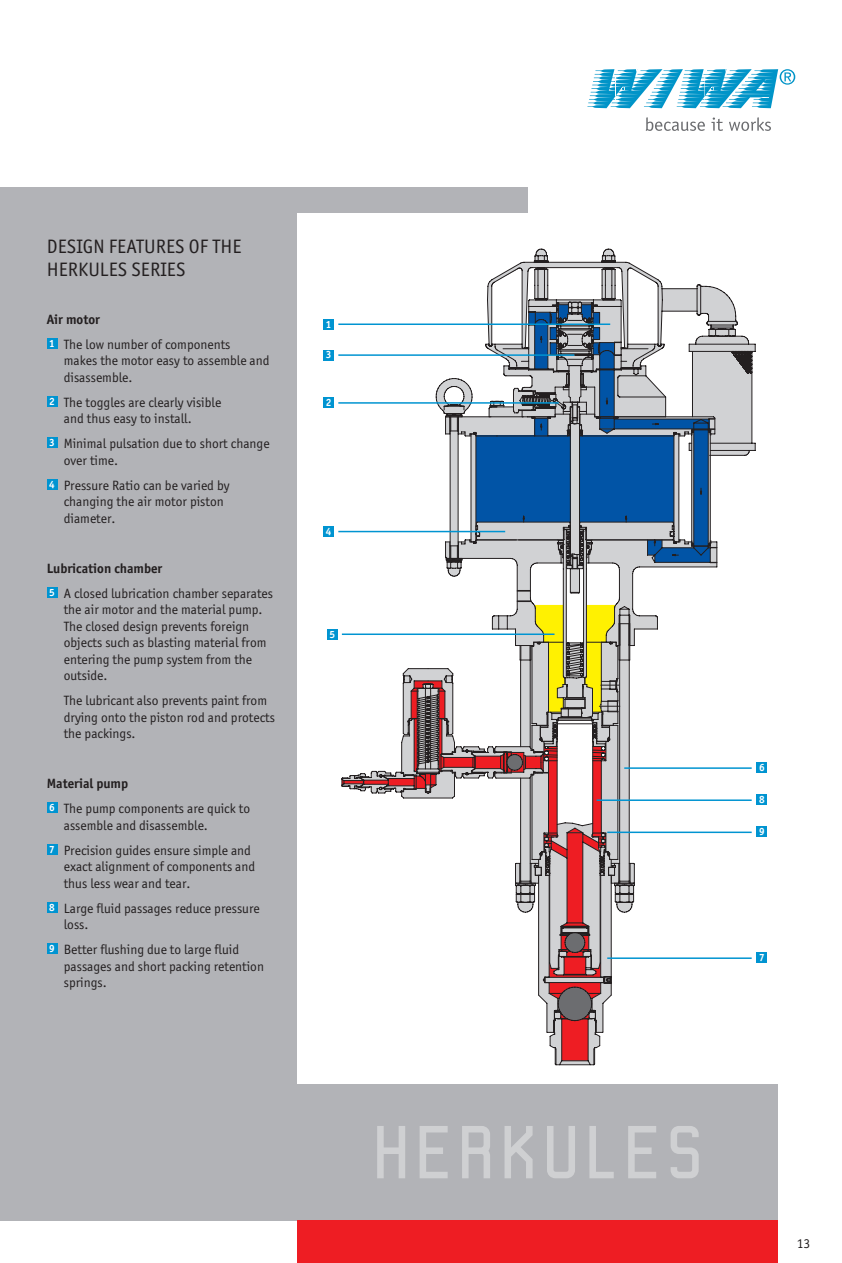
<style>
.page{position:relative;width:842px;height:1263px;background:#fff}
.page>*{position:absolute;margin:0;border:0;box-sizing:border-box;transform-origin:0 0}
.t1{font:79.5px "Robust ICG";letter-spacing:.04em;color:#cfd0d2}
.t2{font:19.5px/22.5px "Officina San ITC";letter-spacing:.005em;color:#231f20}
.Aufzählung_Pluspunkt{font:13.5px/16.5px "Officina San ITC";color:#231f20}
.Aufzählung_Pluspunkt-2{font:700 13.5px "Officina San ITC";color:#231f20}
.t3{font:700 10.5px "Officina San ITC";color:#fff}
</style>
<div class="page">
<svg style="left:646px;top:117px;width:59px;height:14px"></svg>
<svg style="left:711px;top:117px;width:12px;height:14px"></svg>
<svg style="left:729px;top:117px;width:42px;height:14px"></svg>
<svg style="left:587px;top:69px;width:208px;height:39px"></svg>
<div style="left:0;top:187px;width:527px;height:1033px;background:#b2b3b7"></div>
<div style="left:298px;top:213px;width:480px;height:871px;background:#fff"></div>
<svg style="left:342px;top:384px;width:98px;height:415px"></svg>
<svg style="left:440px;top:249px;width:313px;height:816px"></svg>
<div style="left:47px;top:338px;width:10px;height:11px;background:#0094d1"></div>
<div style="left:47px;top:396px;width:10px;height:11px;background:#0094d1"></div>
<div style="left:47px;top:437px;width:10px;height:11px;background:#0094d1"></div>
<div style="left:47px;top:479px;width:10px;height:11px;background:#0094d1"></div>
<div style="left:47px;top:587px;width:10px;height:11px;background:#0094d1"></div>
<div style="left:47px;top:802px;width:10px;height:11px;background:#0094d1"></div>
<div style="left:47px;top:844px;width:10px;height:11px;background:#0094d1"></div>
<div style="left:47px;top:902px;width:10px;height:11px;background:#0094d1"></div>
<div style="left:47px;top:943px;width:10px;height:11px;background:#0094d1"></div>
<div style="left:323px;top:319px;width:11px;height:11px;background:#0094d1"></div>
<hr style="left:338px;top:323px;width:272px;height:2px;background:#0094d1">
<div style="left:323px;top:350px;width:11px;height:10px;background:#0094d1"></div>
<hr style="left:338px;top:354px;width:236px;height:2px;background:#0094d1">
<div style="left:323px;top:398px;width:11px;height:10px;background:#0094d1"></div>
<hr style="left:338px;top:402px;width:221px;height:2px;background:#0094d1">
<div style="left:323px;top:526px;width:11px;height:11px;background:#0094d1"></div>
<hr style="left:338px;top:531px;width:167px;height:1px;background:#0094d1">
<hr style="left:624px;top:767px;width:128px;height:2px;background:#0094d1">
<div style="left:757px;top:762px;width:10px;height:11px;background:#0094d1"></div>
<hr style="left:597px;top:799px;width:155px;height:2px;background:#0094d1">
<div style="left:757px;top:794px;width:10px;height:11px;background:#0094d1"></div>
<hr style="left:607px;top:831px;width:145px;height:2px;background:#0094d1">
<div style="left:757px;top:826px;width:10px;height:11px;background:#0094d1"></div>
<hr style="left:607px;top:957px;width:145px;height:2px;background:#0094d1">
<div style="left:757px;top:952px;width:10px;height:11px;background:#0094d1"></div>
<div style="left:327px;top:629px;width:11px;height:10px;background:#0094d1"></div>
<hr style="left:342px;top:633px;width:212px;height:2px;background:#0094d1">
<div style="left:298px;top:1084px;width:480px;height:136px;background:#b2b3b7"></div>
<div style="left:298px;top:1220px;width:480px;height:43px;background:#ee1d23"></div>
<p class="t2" style="left:47px;top:235px;width:196px">DESIGN FEATURES OF THE<br>HERKULES SERIES</p>
<p class="Aufzählung_Pluspunkt-2" style="left:47px;top:311px;width:55px">Air motor</p>
<p class="t3" style="left:49px;top:337px;width:7px">1</p>
<p class="Aufzählung_Pluspunkt" style="left:64px;top:336px;width:207px">The low number of components<br>makes the motor easy to assemble and disassemble.</p>
<p class="t3" style="left:49px;top:395px;width:7px">2</p>
<p class="Aufzählung_Pluspunkt" style="left:64px;top:394px;width:159px">The toggles are clearly visible and thus easy to install.</p>
<p class="t3" style="left:49px;top:436px;width:7px">3</p>
<p class="Aufzählung_Pluspunkt" style="left:64px;top:435px;width:207px">Minimal pulsation due to short change over time.</p>
<p class="t3" style="left:49px;top:478px;width:7px">4</p>
<p class="Aufzählung_Pluspunkt" style="left:64px;top:477px;width:167px">Pressure Ratio can be varied by changing the air motor piston diameter.</p>
<p class="Aufzählung_Pluspunkt-2" style="left:47px;top:560px;width:117px">Lubrication chamber</p>
<p class="t3" style="left:49px;top:586px;width:7px">5</p>
<p class="Aufzählung_Pluspunkt" style="left:64px;top:585px;width:211px">A closed lubrication chamber separates the air motor and the material pump.<br>The closed design prevents foreign objects such as blasting material from entering the pump system from the outside.</p>
<p class="Aufzählung_Pluspunkt" style="left:64px;top:692px;width:213px">The lubricant also prevents paint from drying onto the piston rod and protects the packings.</p>
<p class="Aufzählung_Pluspunkt-2" style="left:47px;top:775px;width:83px">Material pump</p>
<p class="t3" style="left:49px;top:801px;width:7px">6</p>
<p class="Aufzählung_Pluspunkt" style="left:64px;top:800px;width:188px">The pump components are quick to assemble and disassemble.</p>
<p class="t3" style="left:49px;top:843px;width:7px">7</p>
<p class="Aufzählung_Pluspunkt" style="left:64px;top:842px;width:193px;text-indent:-6px">-Precision guides ensure simple and exact alignment of components and thus less wear and tear.</p>
<p class="t3" style="left:49px;top:901px;width:7px">8</p>
<p class="Aufzählung_Pluspunkt" style="left:64px;top:900px;width:197px">Large fluid passages reduce pressure loss.</p>
<p class="t3" style="left:49px;top:942px;width:7px">9</p>
<p class="Aufzählung_Pluspunkt" style="left:64px;top:941px;width:202px">Better flushing due to large fluid passages and short packing retention springs.</p>
<p class="t3" style="left:326px;top:318px;width:7px">1</p>
<p class="t3" style="left:326px;top:348px;width:7px">3</p>
<p class="t3" style="left:326px;top:396px;width:7px">2</p>
<p class="t3" style="left:326px;top:525px;width:7px">4</p>
<p class="t3" style="left:329px;top:627px;width:7px">5</p>
<p class="t1" style="left:371px;top:1109px;width:334px">HERKULES</p>
<p class="t3" style="left:759px;top:761px;width:7px">6</p>
<p class="t3" style="left:759px;top:793px;width:7px">8</p>
<p class="t3" style="left:759px;top:825px;width:7px">9</p>
<p class="t3" style="left:759px;top:951px;width:7px">7</p>
<p class="Aufzählung_Pluspunkt" style="left:797px;top:1235px;width:15px">13</p>
</div>
